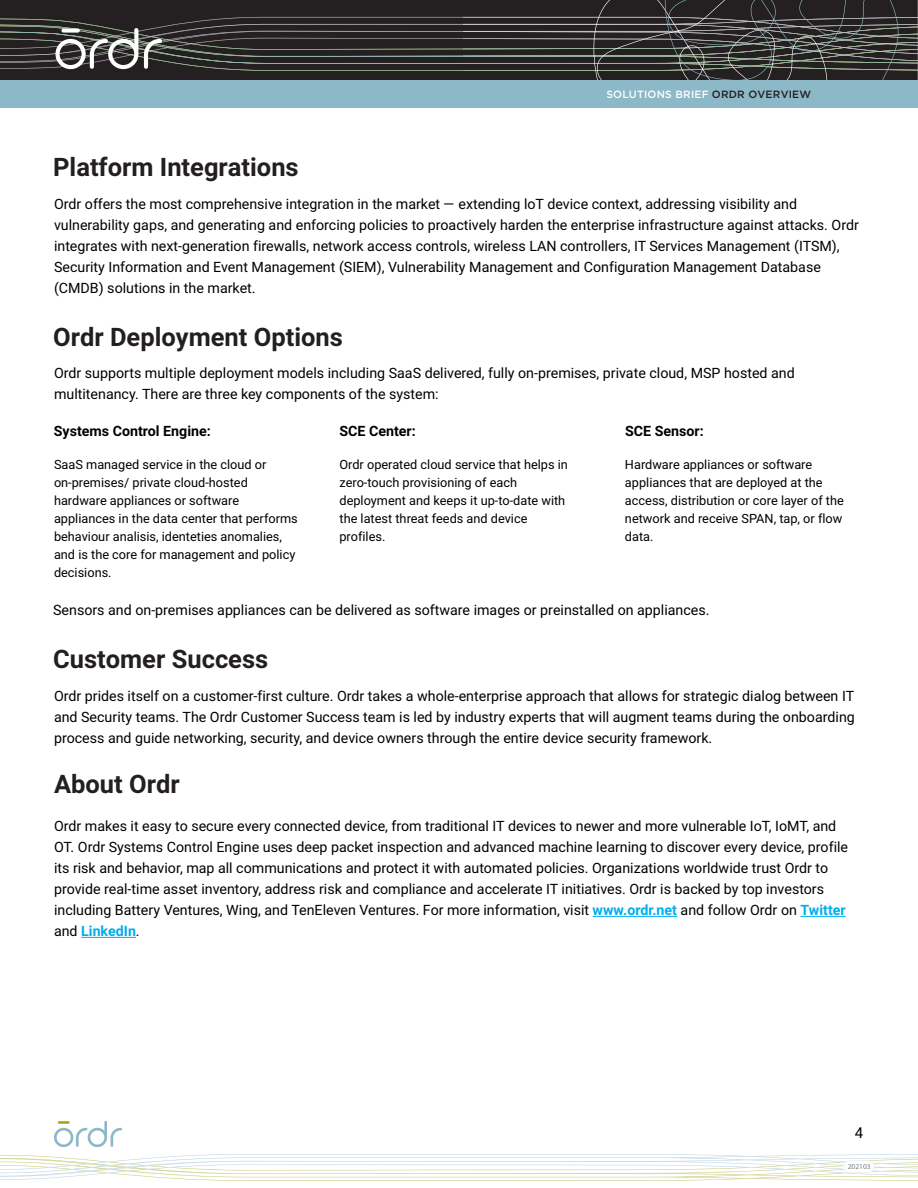
<style>
.page{position:relative;width:918px;height:1188px;background:#fff}
.page>*{position:absolute;margin:0;border:0;box-sizing:border-box;transform-origin:0 0}
.t1{font:700 25.5px "Roboto";color:#231f20}
.t2{font:15px "Roboto";color:#000}
.t3{font:14.25px/21px "Roboto";color:#000}
.t4{font:700 14.25px "Roboto";color:#000}
.t5{font:12.75px/18px "Roboto";color:#000}
.t6{font:500 10.5px "Gotham";letter-spacing:.02em;color:#fff}
.t7{font:7.5px "Myriad Pro";color:#7b8084}
.s1{color:#231f20}
.s2{font-weight:700;color:#00adee}
</style>
<div class="page">
<svg style="left:0;top:1154px;width:918px;height:27px"></svg>
<div style="left:0;top:81px;width:918px;height:27px;background:#8cb8c7"></div>
<svg style="left:54px;top:1121px;width:68px;height:26px"></svg>
<svg style="left:0;top:0;width:918px;height:81px;background:#3a3838"></svg>
<div style="left:844px;top:1161px;width:30px;height:12px;background:#fff;border-radius:6px"></div>
<div style="left:843px;top:1161px;width:31px;height:12px;border:1px solid #f1f1f2;border-radius:6px"></div>
<hr style="left:593px;top:916px;width:84px;height:1px;background:#00adee">
<hr style="left:801px;top:916px;width:45px;height:1px;background:#00adee">
<hr style="left:81px;top:937px;width:55px;height:1px;background:#00adee">
<p class="t6" style="left:606px;top:88px;width:206px">SOLUTIONS BRIEF <span class="s1">ORDR OVERVIEW</span></p>
<h1 class="t1" style="left:53px;top:149px;width:247px">Platform Integrations</h1>
<p class="t3" style="left:54px;top:193px;width:806px">Ordr offers the most comprehensive integration in the market — extending loT device context, addressing visibility and vulnerability gaps, and generating and enforcing policies to proactively harden the enterprise infrastructure against attacks. Ordr integrates with next-generation firewalls, network access controls, wireless LAN controllers, IT Services Management (ITSM), Security Information and Event Management (SIEM), Vulnerability Management and Configuration Management Database (CMDB) solutions in the market.</p>
<h1 class="t1" style="left:53px;top:319px;width:291px">Ordr Deployment Options</h1>
<p class="t3" style="left:54px;top:362px;width:742px">Ordr supports multiple deployment models including SaaS delivered, fully on-premises, private cloud, MSP hosted and multitenancy. There are three key components of the system:</p>
<p class="t4" style="left:54px;top:421px;width:159px">Systems Control Engine:</p>
<p class="t4" style="left:339px;top:421px;width:78px">SCE Center:</p>
<p class="t4" style="left:625px;top:421px;width:80px">SCE Sensor:</p>
<p class="t5" style="left:54px;top:455px;width:245px">SaaS managed service in the cloud or on-premises/ private cloud-hosted hardware appliances or software appliances in the data center that performs behaviour analisis, identeties anomalies, and is the core for management and policy decisions.</p>
<p class="t5" style="left:340px;top:455px;width:230px">Ordr operated cloud service that helps in zero-touch provisioning of each deployment and keeps it up-to-date with the latest threat feeds and device profiles.</p>
<p class="t5" style="left:625px;top:455px;width:220px">Hardware appliances or software appliances that are deployed at the access, distribution or core layer of the network and receive SPAN, tap, or flow data.</p>
<p class="t3" style="left:53px;top:599px;width:658px">Sensors and on-premises appliances can be delivered as software images or preinstalled on appliances.</p>
<h1 class="t1" style="left:53px;top:641px;width:217px">Customer Success</h1>
<p class="t3" style="left:54px;top:685px;width:802px;text-align:justify">Ordr prides itself on a customer-first culture. Ordr takes a whole-enterprise approach that allows for strategic dialog between IT and Security teams. The Ordr Customer Success team is led by industry experts that will augment teams during the onboarding process and guide networking, security, and device owners through the entire device security framework.</p>
<h1 class="t1" style="left:54px;top:766px;width:127px">About Ordr</h1>
<p class="t3" style="left:54px;top:815px;width:796px">Ordr makes it easy to secure every connected device, from traditional IT devices to newer and more vulnerable IoT, IoMT, and OT. Ordr Systems Control Engine uses deep packet inspection and advanced machine learning to discover every device, profile its risk and behavior, map all communications and protect it with automated policies. Organizations worldwide trust Ordr to provide real-time asset inventory, address risk and compliance and accelerate IT initiatives. Ordr is backed by top investors including Battery Ventures, Wing, and TenEleven Ventures. For more information, visit <span class="s2">www.ordr.net</span> and follow Ordr on <span class="s2">Twitter </span>and <span class="s2">LinkedIn</span>.</p>
<p class="t2" style="left:855px;top:1122px;width:10px">4</p>
<p class="t7" style="left:848px;top:1162px;width:25px">202103</p>
</div>
